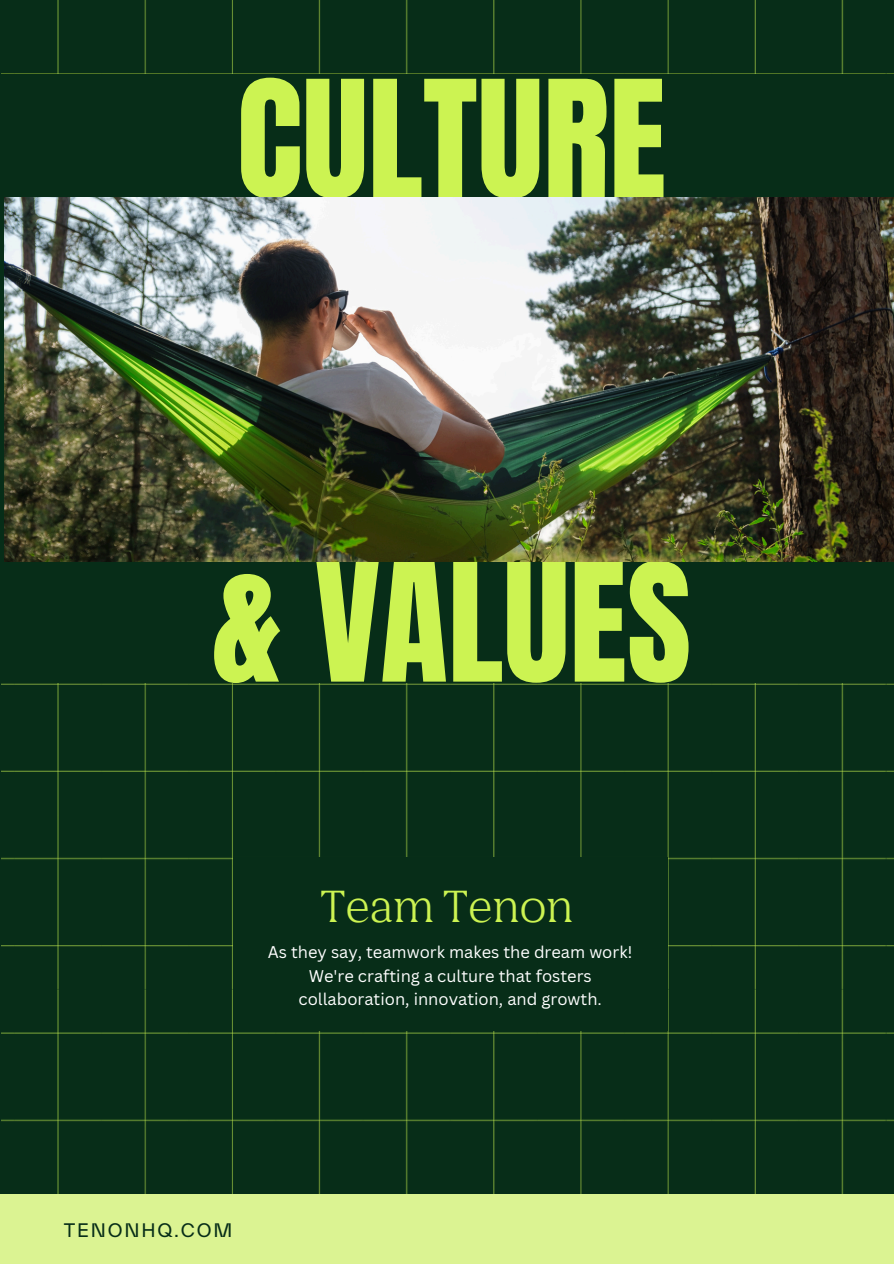
<style>
.page{position:relative;width:894px;height:1264px;background:#fff}
.page>*{position:absolute;margin:0;border:0;box-sizing:border-box;transform-origin:0 0}
.t1{font:139.35px "Anton";color:#ccf352}
.t2{font:138.15px "Anton";color:#ccf352}
.t3{font:43.5px "Nib Pro";color:#ccf352}
.t4{font:18px "TWK Everett";letter-spacing:.1em;color:#072d18}
.t5{font:16.5px/23.7px "Canva Sans";color:#fff;text-align:center}
</style>
<div class="page">
<div style="left:1px;top:0;width:892px;height:1194px;background:#072d18"></div>
<div style="left:0;top:74px;width:893px;height:608px;background:#072d18"></div>
<img style="left:5px;top:197px;width:888px;height:365px">
<div style="left:233px;top:857px;width:434px;height:173px;background:#072d18"></div>
<div style="left:0;top:1194px;width:893px;height:69px;background:#dbf392"></div>
<h1 class="t2" style="left:237px;top:40px;width:430px">CULTURE</h1>
<h1 class="t1" style="left:212px;top:523px;width:481px">&amp; VALUES</h1>
<p class="t3" style="left:320px;top:877px;width:254px">Team Tenon</p>
<h2 class="t5" style="left:268px;top:939px;width:366px">As they say, teamwork makes the dream work!<br>We're crafting a culture that fosters collaboration, innovation, and growth.</h2>
<h3 class="t4" style="left:64px;top:1218px;width:170px">TENONHQ.COM</h3>
</div>
